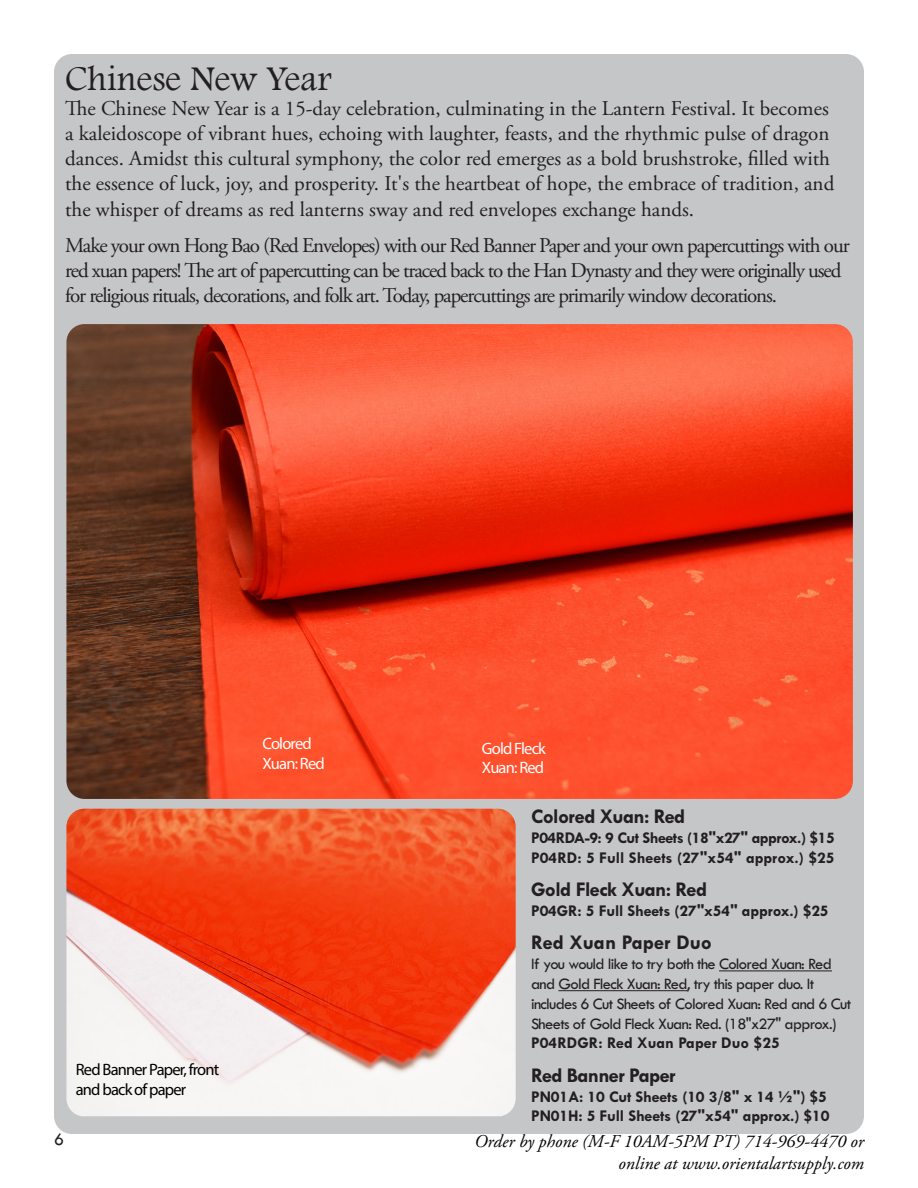
<style>
.page{position:relative;width:918px;height:1188px;background:#fff}
.page>*{position:absolute;margin:0;border:0;box-sizing:border-box;transform-origin:0 0}
.t1{font:36px "Footlight MT Light";color:#231f20}
.Body{font:21px/25.2px "Adobe Garamond Pro";color:#231f20}
.Body-2{font:21px/25.2px "Adobe Garamond Pro";letter-spacing:-.05em;color:#231f20}
.Prod-list-title{font:700 21px "Tw Cen MT Std";letter-spacing:-.03em;color:#231f20}
.Prod-list-title-2{font:700 21px "Tw Cen MT Std";color:#231f20}
.t2{font:italic 18px/21.6px "Adobe Garamond Pro";color:#000;text-align:right}
.t3{font:18px "Tw Cen MT Std";color:#231f20}
.Prod-list-skuprice{font:700 16.5px "Tw Cen MT Std";letter-spacing:-.01em;color:#231f20}
.Prod-list-details{font:16.5px/19.8px "Tw Cen MT Std";letter-spacing:-.04em;color:#231f20}
.Prod-list-skuprice-2{font:700 16.5px "Tw Cen MT Std";letter-spacing:-.03em;color:#231f20}
.t4{font:16.5px/19.8px "Myriad Pro";letter-spacing:-.05em;color:#000}
.t5{font:16.5px/19.8px "Myriad Pro";letter-spacing:-.05em;color:#fff}
</style>
<div class="page">
<div style="left:54px;top:54px;width:810px;height:1080px;background:#c5c6c8;border-radius:18px"></div>
<hr style="left:719px;top:970px;width:113px;height:1px;background:#231f20">
<hr style="left:558px;top:990px;width:129px;height:1px;background:#231f20">
<img style="left:66px;top:324px;width:787px;height:475px">
<img style="left:66px;top:809px;width:450px;height:307px">
<p class="t1" style="left:65px;top:57px;width:268px">Chinese New Year</p>
<p class="Body" style="left:65px;top:96px;width:771px">The Chinese New Year is a 15-day celebration, culminating in the Lantern Festival. It becomes a kaleidoscope of vibrant hues, echoing with laughter, feasts, and the rhythmic pulse of dragon dances. Amidst this cultural symphony, the color red emerges as a bold brushstroke, filled with the essence of luck, joy, and prosperity. It's the heartbeat of hope, the embrace of tradition, and the whisper of dreams as red lanterns sway and red envelopes exchange hands.</p>
<p class="Body-2" style="left:65px;top:233px;width:786px">Make your own Hong Bao (Red Envelopes) with our Red Banner Paper and your own papercuttings with our red xuan papers! The art of papercutting can be traced back to the Han Dynasty and they were originally used for religious rituals, decorations, and folk art. Today, papercuttings are primarily window decorations.</p>
<p class="t5" style="left:262px;top:734px;width:64px">Colored<br>Xuan: Red</p>
<p class="t4" style="left:76px;top:1059px;width:145px">Red Banner Paper, front and back of paper</p>
<p class="t5" style="left:482px;top:738px;width:66px">Gold Fleck<br>Xuan: Red</p>
<p class="Prod-list-title" style="left:531px;top:806px;width:156px">Colored Xuan: Red</p>
<p class="Prod-list-skuprice-2" style="left:531px;top:829px;width:305px">P04RDA-9: 9 Cut Sheets (18"x27" approx.) $15</p>
<p class="Prod-list-skuprice" style="left:531px;top:849px;width:305px">P04RD: 5 Full Sheets (27"x54" approx.) $25</p>
<p class="Prod-list-title" style="left:531px;top:878px;width:178px">Gold Fleck Xuan: Red</p>
<p class="Prod-list-skuprice" style="left:531px;top:902px;width:299px">P04GR: 5 Full Sheets (27"x54" approx.) $25</p>
<p class="Prod-list-title-2" style="left:531px;top:932px;width:182px">Red Xuan Paper Duo</p>
<p class="Prod-list-details" style="left:531px;top:954px;width:322px">If you would like to try both the Colored Xuan: Red and Gold Fleck Xuan: Red, try this paper duo. It includes 6 Cut Sheets of Colored Xuan: Red and 6 Cut Sheets of Gold Fleck Xuan: Red. (18"x27" approx.)</p>
<p class="Prod-list-skuprice" style="left:531px;top:1034px;width:250px">P04RDGR: Red Xuan Paper Duo $25</p>
<p class="Prod-list-title" style="left:531px;top:1064px;width:146px">Red Banner Paper</p>
<p class="Prod-list-skuprice" style="left:531px;top:1087px;width:297px">PN01A: 10 Cut Sheets (10 3/8" x 14 ½") $5</p>
<p class="Prod-list-skuprice" style="left:531px;top:1107px;width:300px">PN01H: 5 Full Sheets (27"x54" approx.) $10</p>
<p class="t3" style="left:54px;top:1130px;width:11px">6</p>
<p class="t2" style="left:474px;top:1131px;width:391px">Order by phone (M-F 10AM-5PM PT) 714-969-4470 or online at www.orientalartsupply.com</p>
</div>
